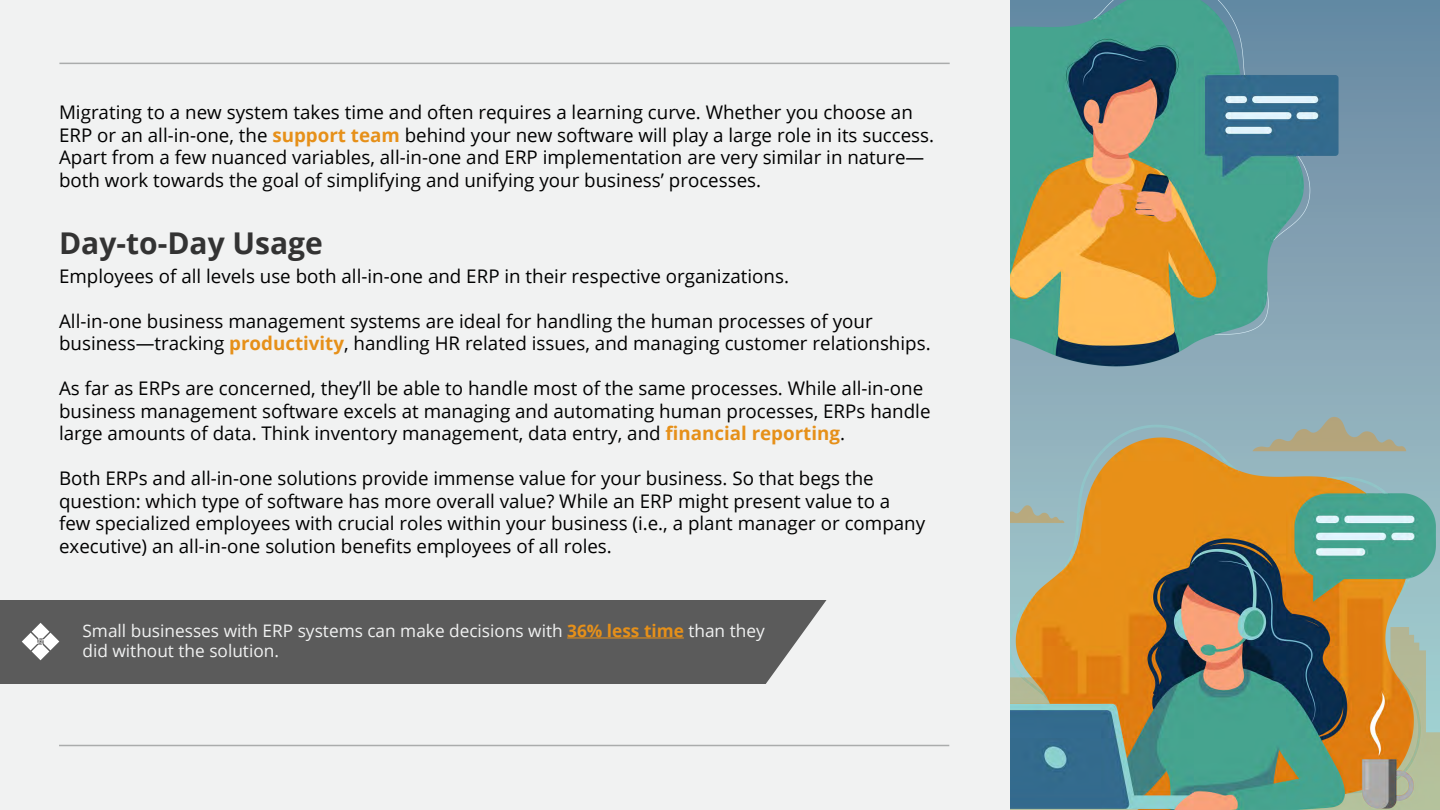
<style>
.page{position:relative;width:1440px;height:810px;background:#f1f2f2}
.page>*{position:absolute;margin:0;border:0;box-sizing:border-box;transform-origin:0 0}
.t1{font:700 30px "Open Sans";color:#333}
.t2{font:18.75px/22.5px "Open Sans";color:#000}
.t3{font:17.25px/20.7px "Open Sans";color:#f1f2f2}
.s1{font-weight:700;color:#e69019}
</style>
<div class="page">
<hr style="left:59px;top:63px;width:891px;height:1px;background:#aaacac">
<hr style="left:59px;top:745px;width:890px;height:1px;background:#aaacac">
<div style="left:0;top:600px;width:826px;height:84px;background:#5b5b5b"></div>
<svg style="left:22px;top:623px;width:37px;height:37px"></svg>
<hr style="left:567px;top:638px;width:117px;height:1px;background:#e69019">
<img style="left:1010px;top:0;width:430px;height:810px">
<p class="t2" style="left:59px;top:101px;width:877px">Migrating to a new system takes time and often requires a learning curve. Whether you choose an ERP or an all-in-one, the <span class="s1">support team</span> behind your new software will play a large role in its success.<br>Apart from a few nuanced variables, all-in-one and ERP implementation are very similar in nature— both work towards the goal of simplifying and unifying your business’ processes.</p>
<h1 class="t1" style="left:59px;top:222px;width:265px">Day-to-Day Usage</h1>
<p class="t2" style="left:59px;top:264px;width:731px">Employees of all levels use both all-in-one and ERP in their respective organizations.</p>
<p class="t2" style="left:59px;top:309px;width:873px">All-in-one business management systems are ideal for handling the human processes of your business—tracking <span class="s1">productivity</span>, handling HR related issues, and managing customer relationships.</p>
<p class="t2" style="left:59px;top:377px;width:873px">As far as ERPs are concerned, they’ll be able to handle most of the same processes. While all-in-one business management software excels at managing and automating human processes, ERPs handle large amounts of data. Think inventory management, data entry, and <span class="s1">financial reporting</span>.</p>
<p class="t2" style="left:59px;top:467px;width:868px">Both ERPs and all-in-one solutions provide immense value for your business. So that begs the question: which type of software has more overall value? While an ERP might present value to a few specialized employees with crucial roles within your business (i.e., a plant manager or company executive) an all-in-one solution benefits employees of all roles.</p>
<p class="t3" style="left:82px;top:620px;width:684px">Small businesses with ERP systems can make decisions with <span class="s1">36% less time</span> than they did without the solution.</p>
</div>
